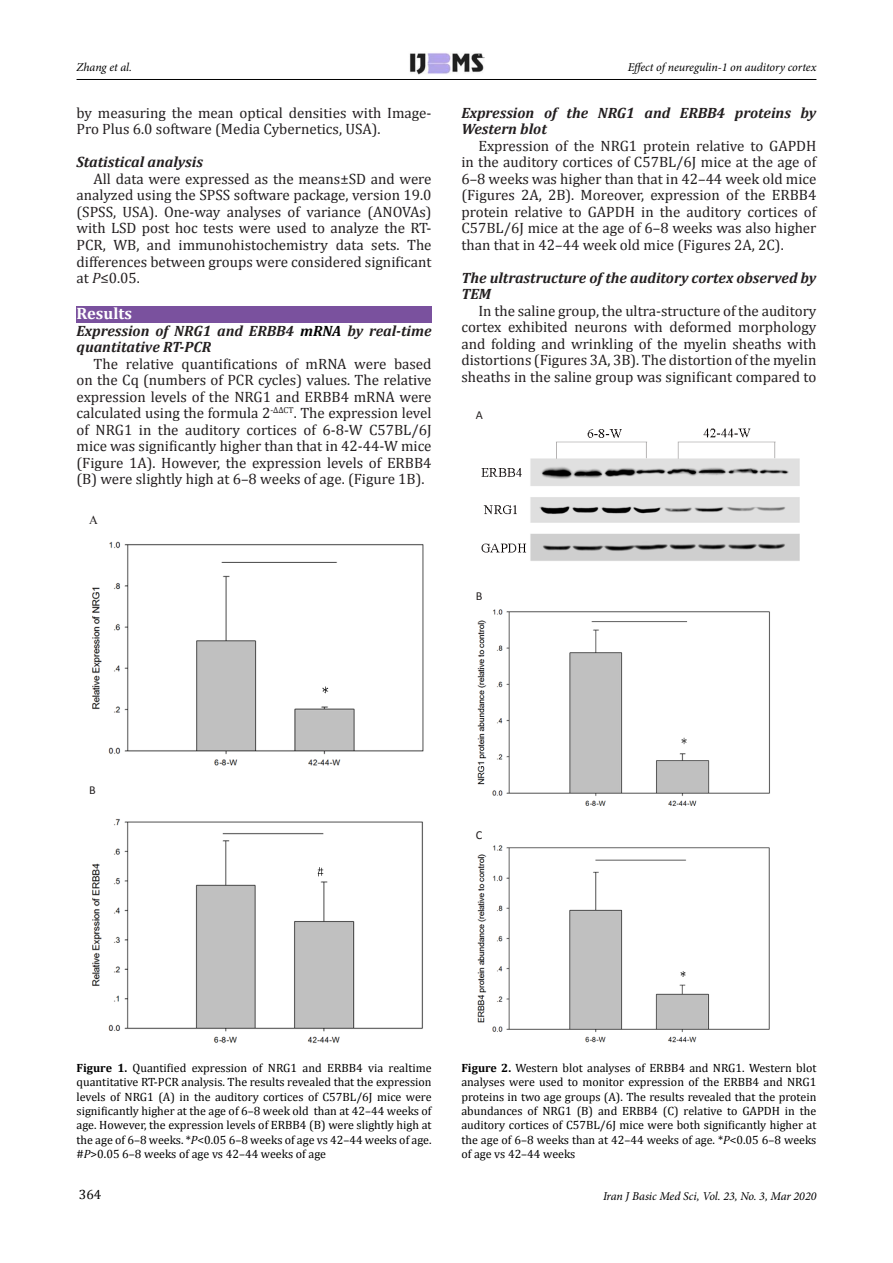
<style>
.page{position:relative;width:893px;height:1263px;background:#fff}
.page>*{position:absolute;margin:0;border:0;box-sizing:border-box;transform-origin:0 0}
.t1{font:700 16.5px "Cambria";color:#fff}
.t2{font:15px/16.5px "Cambria";color:#231f20;text-align:justify}
.t3{font:italic 700 15px/16.5px "Cambria";color:#231f20}
.t4{font:13.5px "Cambria";color:#000}
.t5{font:12.3px "Calibri";color:#231f20}
.t6{font:12.15px "Times New Roman";color:#231f20}
.t7{font:12.15px "Calibri";color:#231f20}
.t8{font:12px/14.4px "Cambria";color:#000;text-align:justify}
.t9{font:italic 12px "Minion Pro";letter-spacing:-.01em;color:#000}
.s1{font-style:italic}
.s2{color:#000}
.s3{font-weight:700}
</style>
<div class="page">
<img style="left:409px;top:53px;width:76px;height:21px">
<hr style="left:77px;top:79px;width:739px;height:1px;background:#000">
<div style="left:77px;top:306px;width:355px;height:17px;background:#7a519e"></div>
<img style="left:92px;top:541px;width:332px;height:225px">
<img style="left:92px;top:819px;width:331px;height:224px">
<img style="left:481px;top:428px;width:319px;height:133px">
<img style="left:477px;top:609px;width:293px;height:197px">
<img style="left:477px;top:845px;width:293px;height:198px">
<p class="t9" style="left:77px;top:59px;width:57px">Zhang et al.</p>
<p class="t9" style="left:628px;top:59px;width:190px">Effect of neuregulin-1 on auditory cortex</p>
<p class="t2" style="left:77px;top:105px;width:357px">by measuring the mean optical densities with Image-<br>Pro Plus 6.0 software (Media Cybernetics, USA).</p>
<p class="t3" style="left:77px;top:154px;width:128px">Statistical analysis</p>
<p class="t2" style="left:77px;top:171px;width:357px;text-indent:17px">All data were expressed as the means±SD and were analyzed using the SPSS software package, version 19.0 (SPSS, USA). One-way analyses of variance (ANOVAs) with LSD post hoc tests were used to analyze the RT-PCR, WB, and immunohistochemistry data sets. The differences between groups were considered significant at <span class="s1">P</span>≤0.05.</p>
<p class="t1" style="left:77px;top:302px;width:57px">Results</p>
<p class="t3" style="left:77px;top:322px;width:357px">Expression of NRG1 and ERBB4 <span class="s2">mRNA</span> by real-time quantitative RT-PCR</p>
<p class="t2" style="left:77px;top:355px;width:357px;text-indent:17px">The relative quantifications of mRNA were based on the Cq (numbers of PCR cycles) values. The relative expression levels of the NRG1 and ERBB4 mRNA were calculated using the formula 2<sup>-ΔΔCT</sup>. The expression level of NRG1 in the auditory cortices of 6-8-W C57BL/6J mice was significantly higher than that in 42-44-W mice (Figure 1A). However, the expression levels of ERBB4 (B) were slightly high at 6–8 weeks of age. (Figure 1B).</p>
<p class="t6" style="left:89px;top:511px;width:10px">A</p>
<p class="t3" style="left:461px;top:104px;width:357px">Expression of the NRG1 and ERBB4 proteins by<br>Western blot</p>
<p class="t2" style="left:461px;top:137px;width:357px;text-indent:17px">Expression of the NRG1 protein relative to GAPDH in the auditory cortices of C57BL/6J mice at the age of 6–8 weeks was higher than that in 42–44 week old mice (Figures 2A, 2B). Moreover, expression of the ERBB4 protein relative to GAPDH in the auditory cortices of C57BL/6J mice at the age of 6–8 weeks was also higher than that in 42–44 week old mice (Figures 2A, 2C).</p>
<p class="t3" style="left:461px;top:269px;width:357px">The ultrastructure of the auditory cortex observed by<br>TEM</p>
<p class="t2" style="left:461px;top:302px;width:357px;text-indent:17px">In the saline group, the ultra-structure of the auditory cortex exhibited neurons with deformed morphology and folding and wrinkling of the myelin sheaths with distortions (Figures 3A, 3B). The distortion of the myelin sheaths in the saline group was significant compared to</p>
<p class="t5" style="left:476px;top:407px;width:9px">A</p>
<p class="t5" style="left:476px;top:589px;width:8px">B</p>
<p class="t7" style="left:89px;top:782px;width:8px">B</p>
<p class="t5" style="left:476px;top:827px;width:8px">C</p>
<p class="t8" style="left:77px;top:1060px;width:357px"><span class="s3">Figure 1.</span> Quantified expression of NRG1 and ERBB4 via realtime quantitative RT-PCR analysis. The results revealed that the expression levels of NRG1 (A) in the auditory cortices of C57BL/6J mice were significantly higher at the age of 6–8 week old than at 42–44 weeks of age. However, the expression levels of ERBB4 (B) were slightly high at the age of 6–8 weeks. *<span class="s1">P</span>&lt;0.05 6–8 weeks of age vs 42–44 weeks of age. #<span class="s1">P</span>&gt;0.05 6–8 weeks of age vs 42–44 weeks of age</p>
<p class="t4" style="left:79px;top:1187px;width:24px">364</p>
<p class="t8" style="left:461px;top:1060px;width:357px"><span class="s3">Figure 2.</span> Western blot analyses of ERBB4 and NRG1. Western blot analyses were used to monitor expression of the ERBB4 and NRG1 proteins in two age groups (A). The results revealed that the protein abundances of NRG1 (B) and ERBB4 (C) relative to GAPDH in the auditory cortices of C57BL/6J mice were both significantly higher at the age of 6–8 weeks than at 42–44 weeks of age. *<span class="s1">P</span>&lt;0.05 6–8 weeks of age vs 42–44 weeks</p>
<p class="t9" style="left:603px;top:1187px;width:215px">Iran J Basic Med Sci, Vol. 23, No. 3, Mar 2020</p>
</div>
